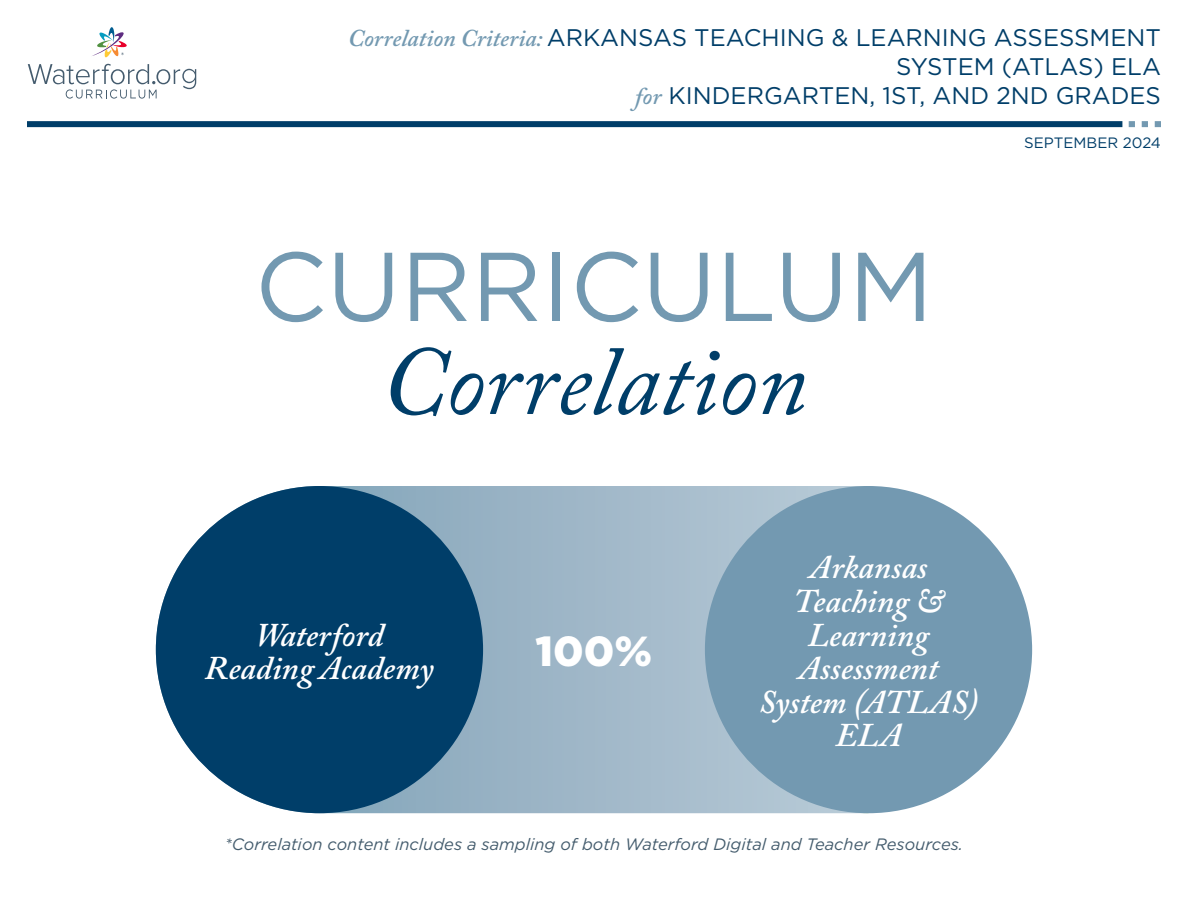
<style>
.page{position:relative;width:1188px;height:918px;background:#fff}
.page>*{position:absolute;margin:0;border:0;box-sizing:border-box;transform-origin:0 0}
.t1{font:italic 97.5px "Adobe Caslon Pro";color:#003e69}
.t2{font:97.5px "Gotham";color:#7399b1}
.t3{font:900 42px "Gotham";color:#fff}
.t4{font:italic 600 33px/33.6px "Adobe Caslon Pro";color:#fff;text-align:center}
.t5{font:24px/28.8px "Gotham";color:#003e69;text-align:right}
.t6{font:italic 16.5px "Gotham";color:#445c6d}
.t7{font:15px "Gotham";color:#003e69}
.s1{font-family:"Adobe Caslon Pro";font-weight:600;font-style:italic;color:#7399b1}
</style>
<div class="page">
<div style="left:27px;top:121px;width:1095px;height:6px;background:#003e69"></div>
<svg style="left:1129px;top:121px;width:6px;height:6px"></svg>
<svg style="left:1142px;top:121px;width:6px;height:6px"></svg>
<svg style="left:1155px;top:121px;width:6px;height:6px"></svg>
<svg style="left:156px;top:486px;width:700px;height:327px;background:#a9bece"></svg>
<div style="left:156px;top:486px;width:327px;height:327px;background:#003e69;border-radius:50%"></div>
<div style="left:705px;top:486px;width:327px;height:327px;background:#7399b1;border-radius:50%"></div>
<svg style="left:28px;top:64px;width:168px;height:35px"></svg>
<svg style="left:92px;top:27px;width:35px;height:31px"></svg>
<p class="t5" style="left:348px;top:23px;width:814px"><span class="s1">Correlation Criteria:</span> ARKANSAS TEACHING &amp; LEARNING ASSESSMENT<br>SYSTEM (ATLAS) ELA<br><span class="s1">for</span> KINDERGARTEN, 1ST, AND 2ND GRADES</p>
<p class="t7" style="left:1024px;top:133px;width:138px">SEPTEMBER 2024</p>
<h1 class="t2" style="left:255px;top:224px;width:680px">CURRICULUM</h1>
<h1 class="t1" style="left:381px;top:323px;width:428px">Correlation</h1>
<h3 class="t4" style="left:205px;top:617px;width:230px">Waterford<br>Reading Academy</h3>
<h2 class="t3" style="left:536px;top:623px;width:118px">100%</h2>
<h3 class="t4" style="left:759px;top:550px;width:221px">Arkansas<br>Teaching &amp;<br>Learning<br>Assessment<br>System (ATLAS)<br>ELA</h3>
<p class="t6" style="left:225px;top:834px;width:740px">*Correlation content includes a sampling of both Waterford Digital and Teacher Resources.</p>
</div>
